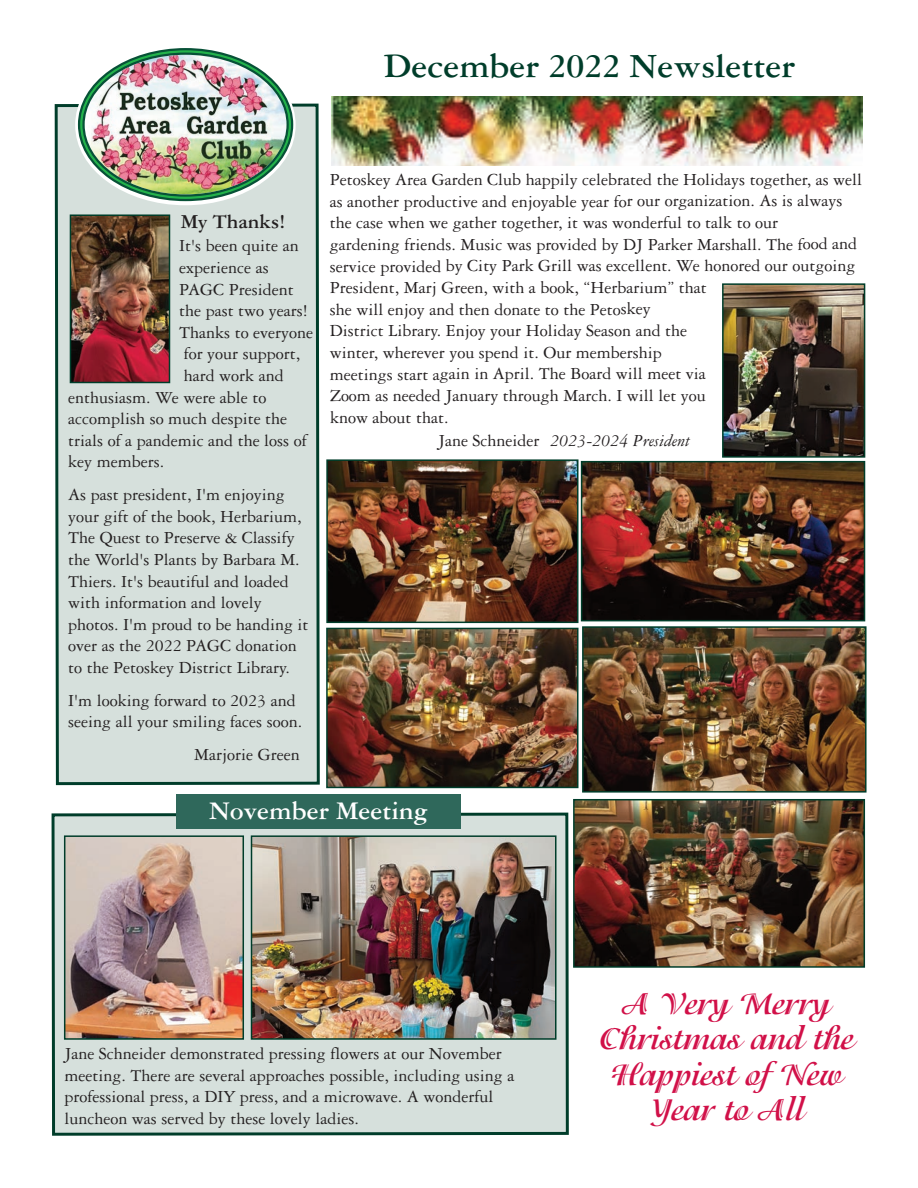
<style>
.page{position:relative;width:918px;height:1188px;background:#fff}
.page>*{position:absolute;margin:0;border:0;box-sizing:border-box;transform-origin:0 0}
.t1{font:700 36px "Garamond Three";color:#003d2a}
.t2{font:700 33px/35.1px "Isadora";color:#d11048;text-align:center}
.t3{font:700 27px "Garamond Three";color:#fff}
.t4{font:700 21px "Garamond Three";color:#231f20}
.t5{font:18px/21.6px "Garamond Three";color:#231f20}
.t6{font:italic 18px "Garamond Three";color:#231f20}
.s1{font-style:normal}
</style>
<div class="page">
<svg style="left:51px;top:812px;width:518px;height:324px;background:#c8d5d0"></svg>
<div style="left:54px;top:103px;width:266px;height:683px;background:#d6e0dc"></div>
<img style="left:77px;top:48px;width:217px;height:154px">
<img style="left:254px;top:838px;width:300px;height:199px">
<div style="left:251px;top:835px;width:306px;height:205px;border:2px solid #003d2a"></div>
<div style="left:176px;top:794px;width:285px;height:35px;background:#2f685b"></div>
<img style="left:67px;top:838px;width:174px;height:199px">
<div style="left:64px;top:835px;width:180px;height:205px;border:2px solid #003d2a"></div>
<img style="left:576px;top:802px;width:286px;height:163px">
<div style="left:573px;top:799px;width:292px;height:169px;border:2px solid #003d2a"></div>
<img style="left:585px;top:629px;width:279px;height:161px">
<div style="left:582px;top:626px;width:285px;height:167px;border:2px solid #003d2a"></div>
<img style="left:329px;top:631px;width:247px;height:154px">
<div style="left:326px;top:628px;width:253px;height:160px;border:2px solid #003d2a"></div>
<img style="left:584px;top:464px;width:278px;height:154px">
<div style="left:581px;top:461px;width:284px;height:160px;border:2px solid #003d2a"></div>
<img style="left:329px;top:462px;width:247px;height:158px">
<div style="left:326px;top:459px;width:253px;height:164px;border:2px solid #003d2a"></div>
<img style="left:73px;top:217px;width:94px;height:163px">
<div style="left:70px;top:214px;width:100px;height:169px;border:2px solid #003d2a"></div>
<img style="left:725px;top:286px;width:137px;height:169px">
<div style="left:722px;top:283px;width:143px;height:175px;border:2px solid #003d2a"></div>
<img style="left:331px;top:96px;width:531px;height:69px">
<h1 class="t1" style="left:384px;top:53px;width:413px">December 2022 Newsletter</h1>
<p class="t4" style="left:181px;top:214px;width:106px">My Thanks!</p>
<p class="t5" style="left:179px;top:237px;width:121px">It's been quite an</p>
<p class="t5" style="left:179px;top:258px;width:91px">experience as</p>
<p class="t5" style="left:179px;top:280px;width:116px">PAGC President</p>
<p class="t5" style="left:179px;top:302px;width:130px">the past two years!</p>
<p class="t5" style="left:179px;top:323px;width:135px">Thanks to everyone</p>
<p class="t5" style="left:184px;top:345px;width:118px">for your support,</p>
<p class="t5" style="left:184px;top:366px;width:101px">hard work and</p>
<p class="t5" style="left:68px;top:388px;width:200px">enthusiasm. We were able to</p>
<p class="t5" style="left:68px;top:410px;width:220px">accomplish so much despite the</p>
<p class="t5" style="left:68px;top:431px;width:240px">trials of a pandemic and the loss of</p>
<p class="t5" style="left:68px;top:453px;width:97px">key members.</p>
<p class="t5" style="left:68px;top:485px;width:242px">As past president, I'm enjoying your gift of the book, Herbarium,<br>The Quest to Preserve &amp; Classify the World's Plants by Barbara M.<br>Thiers. It's beautiful and loaded with information and lovely photos. I'm proud to be handing it over as the 2022 PAGC donation to the Petoskey District Library.</p>
<p class="t5" style="left:68px;top:691px;width:235px">I'm looking forward to 2023 and seeing all your smiling faces soon.</p>
<p class="t5" style="left:194px;top:745px;width:107px">Marjorie Green</p>
<p class="t5" style="left:330px;top:170px;width:534px">Petoskey Area Garden Club happily celebrated the Holidays together, as well</p>
<p class="t5" style="left:330px;top:192px;width:514px">as another productive and enjoyable year for our organization. As is always</p>
<p class="t5" style="left:330px;top:213px;width:450px">the case when we gather together, it was wonderful to talk to our</p>
<p class="t5" style="left:330px;top:235px;width:529px">gardening friends. Music was provided by DJ Parker Marshall. The food and</p>
<p class="t5" style="left:330px;top:257px;width:527px">service provided by City Park Grill was excellent. We honored our outgoing</p>
<p class="t5" style="left:330px;top:278px;width:378px">President, Marj Green, with a book, “Herbarium” that</p>
<p class="t5" style="left:330px;top:300px;width:322px">she will enjoy and then donate to the Petoskey</p>
<p class="t5" style="left:330px;top:322px;width:359px">District Library. Enjoy your Holiday Season and the</p>
<p class="t5" style="left:330px;top:343px;width:333px">winter, wherever you spend it. Our membership</p>
<p class="t5" style="left:330px;top:365px;width:378px">meetings start again in April. The Board will meet via</p>
<p class="t5" style="left:330px;top:386px;width:377px">Zoom as needed January through March. I will let you</p>
<p class="t5" style="left:330px;top:408px;width:120px">know about that.</p>
<p class="t6" style="left:438px;top:434px;width:254px"><span class="s1">Jane Schneider</span> 2023-2024 President</p>
<h3 class="t3" style="left:209px;top:802px;width:220px">November Meeting</h3>
<p class="t5" style="left:64px;top:1045px;width:451px">Jane Schneider demonstrated pressing flowers at our November meeting. There are several approaches possible, including using a professional press, a DIY press, and a microwave. A wonderful luncheon was served by these lovely ladies.</p>
<h2 class="t2" style="left:600px;top:989px;width:256px">A Very Merry<br>Christmas and the<br>Happiest of New<br>Year to All</h2>
</div>
